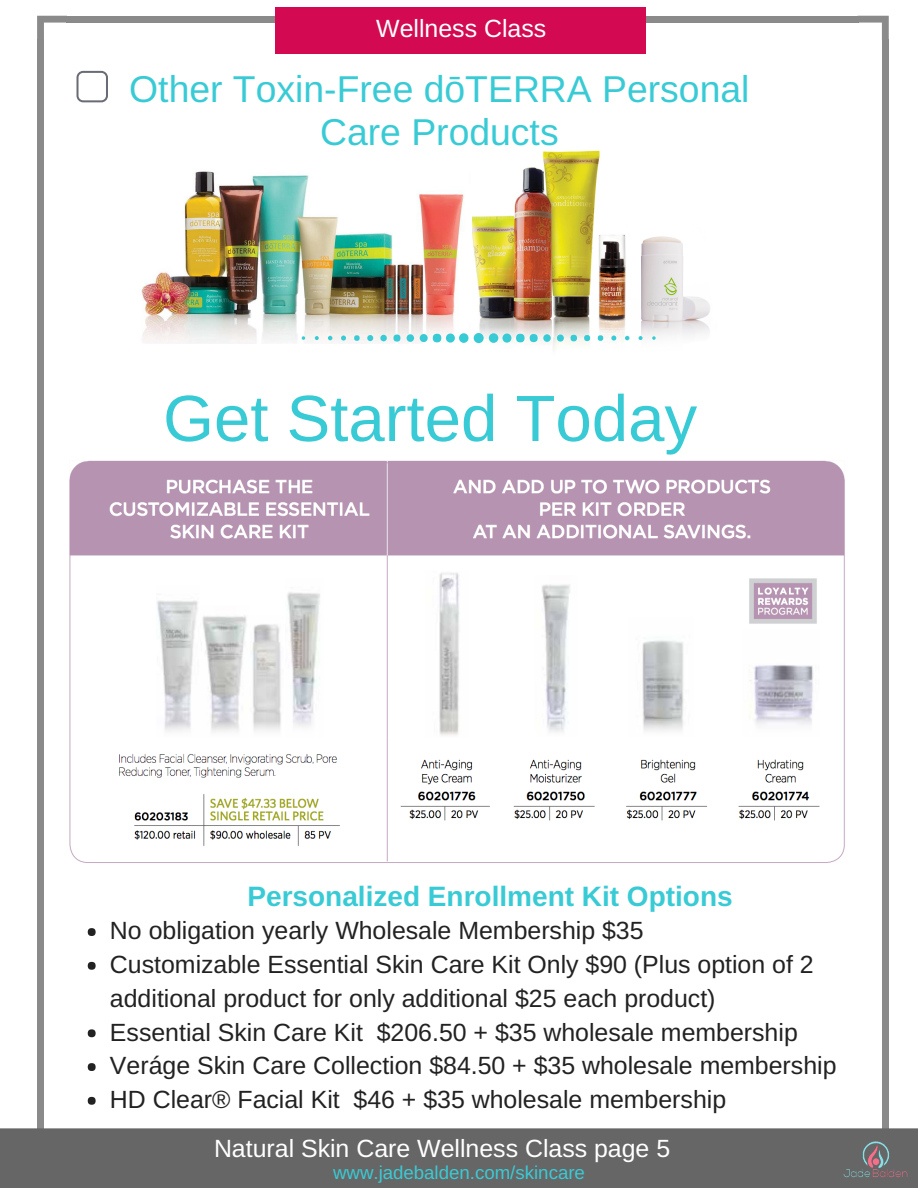
<style>
.page{position:relative;width:918px;height:1188px;background:#fff}
.page>*{position:absolute;margin:0;border:0;box-sizing:border-box;transform-origin:0 0}
.t1{font:65.4px "Arimo";color:#39cbd5}
.t2{font:37.35px/43.8px "Arimo";color:#39cbd5;text-align:center}
.t3{font:700 28.05px "Arimo";color:#39cbd5}
.t4{font:24.9px/33.8px "Arimo";color:#222}
.t5{font:24.9px "Arimo";color:#fff}
.t6{font:18.75px "Arimo";color:#39cbd5}
.s1{font-family:"Liberation Sans"}
</style>
<div class="page">
<svg style="left:37px;top:16px;width:29px;height:23px"></svg>
<div style="left:37px;top:39px;width:7px;height:1114px;background:#8a8a8a"></div>
<div style="left:882px;top:39px;width:7px;height:1114px;background:#8a8a8a"></div>
<div style="left:66px;top:16px;width:793px;height:7px;background:#8a8a8a"></div>
<svg style="left:859px;top:16px;width:30px;height:24px"></svg>
<div style="left:276px;top:8px;width:370px;height:46px;background:#d30a51"></div>
<img style="left:69px;top:460px;width:776px;height:403px">
<img style="left:472px;top:150px;width:155px;height:201px">
<img style="left:141px;top:171px;width:326px;height:172px">
<img style="left:627px;top:236px;width:83px;height:105px">
<div style="left:88px;top:928px;width:8px;height:8px;background:#222;border-radius:50%"></div>
<div style="left:88px;top:962px;width:8px;height:8px;background:#222;border-radius:50%"></div>
<div style="left:88px;top:1029px;width:8px;height:8px;background:#222;border-radius:50%"></div>
<div style="left:88px;top:1063px;width:8px;height:8px;background:#222;border-radius:50%"></div>
<div style="left:88px;top:1097px;width:8px;height:8px;background:#222;border-radius:50%"></div>
<div style="left:474px;top:333px;width:10px;height:10px;background:#39cbd5;border-radius:50%"></div>
<div style="left:489px;top:333px;width:9px;height:10px;background:#39cbd5;border-radius:50%"></div>
<div style="left:502px;top:334px;width:9px;height:9px;background:#39cbd5;border-radius:50%"></div>
<div style="left:516px;top:334px;width:9px;height:8px;background:#39cbd5;border-radius:50%"></div>
<div style="left:530px;top:334px;width:8px;height:8px;background:#39cbd5;border-radius:50%"></div>
<div style="left:543px;top:334px;width:8px;height:8px;background:#39cbd5;border-radius:50%"></div>
<div style="left:557px;top:335px;width:7px;height:7px;background:#39cbd5;border-radius:50%"></div>
<svg style="left:571px;top:335px;width:6px;height:6px"></svg>
<svg style="left:584px;top:335px;width:6px;height:6px"></svg>
<svg style="left:598px;top:335px;width:5px;height:6px"></svg>
<svg style="left:611px;top:336px;width:5px;height:5px"></svg>
<svg style="left:625px;top:336px;width:4px;height:4px"></svg>
<svg style="left:639px;top:336px;width:4px;height:4px"></svg>
<svg style="left:652px;top:336px;width:4px;height:4px"></svg>
<div style="left:459px;top:333px;width:10px;height:10px;background:#39cbd5;border-radius:50%"></div>
<div style="left:446px;top:334px;width:9px;height:9px;background:#39cbd5;border-radius:50%"></div>
<div style="left:433px;top:334px;width:8px;height:8px;background:#39cbd5;border-radius:50%"></div>
<div style="left:420px;top:334px;width:8px;height:8px;background:#39cbd5;border-radius:50%"></div>
<div style="left:407px;top:334px;width:7px;height:8px;background:#39cbd5;border-radius:50%"></div>
<div style="left:393px;top:335px;width:7px;height:7px;background:#39cbd5;border-radius:50%"></div>
<div style="left:380px;top:335px;width:7px;height:6px;background:#39cbd5;border-radius:50%"></div>
<svg style="left:367px;top:335px;width:6px;height:6px"></svg>
<svg style="left:354px;top:335px;width:6px;height:6px"></svg>
<svg style="left:341px;top:336px;width:5px;height:5px"></svg>
<svg style="left:328px;top:336px;width:4px;height:4px"></svg>
<svg style="left:315px;top:336px;width:4px;height:4px"></svg>
<svg style="left:302px;top:336px;width:3px;height:4px"></svg>
<div style="left:0;top:1128px;width:918px;height:60px;background:#666"></div>
<img style="left:843px;top:1135px;width:66px;height:43px">
<svg style="left:77px;top:71px;width:31px;height:31px"></svg>
<p class="t5" style="left:376px;top:15px;width:172px">Wellness Class</p>
<h2 class="t2" style="left:129px;top:67px;width:622px">Other Toxin-Free d<span class="s1">ō</span>TERRA Personal<br>Care Products</h2>
<h1 class="t1" style="left:163px;top:382px;width:536px">Get Started Today</h1>
<p class="t3" style="left:248px;top:880px;width:487px">Personalized Enrollment Kit Options</p>
<p class="t4" style="left:110px;top:914px;width:728px">No obligation yearly Wholesale Membership $35<br>Customizable Essential Skin Care Kit Only $90 (Plus option of 2 additional product for only additional $25 each product)<br>Essential Skin Care Kit $206.50 + $35 wholesale membership Veráge Skin Care Collection $84.50 + $35 wholesale membership HD Clear® Facial Kit $46 + $35 wholesale membership</p>
<p class="t5" style="left:214px;top:1134px;width:458px">Natural Skin Care Wellness Class page 5</p>
<p class="t6" style="left:333px;top:1162px;width:253px">www.jadebalden.com/skincare</p>
</div>
